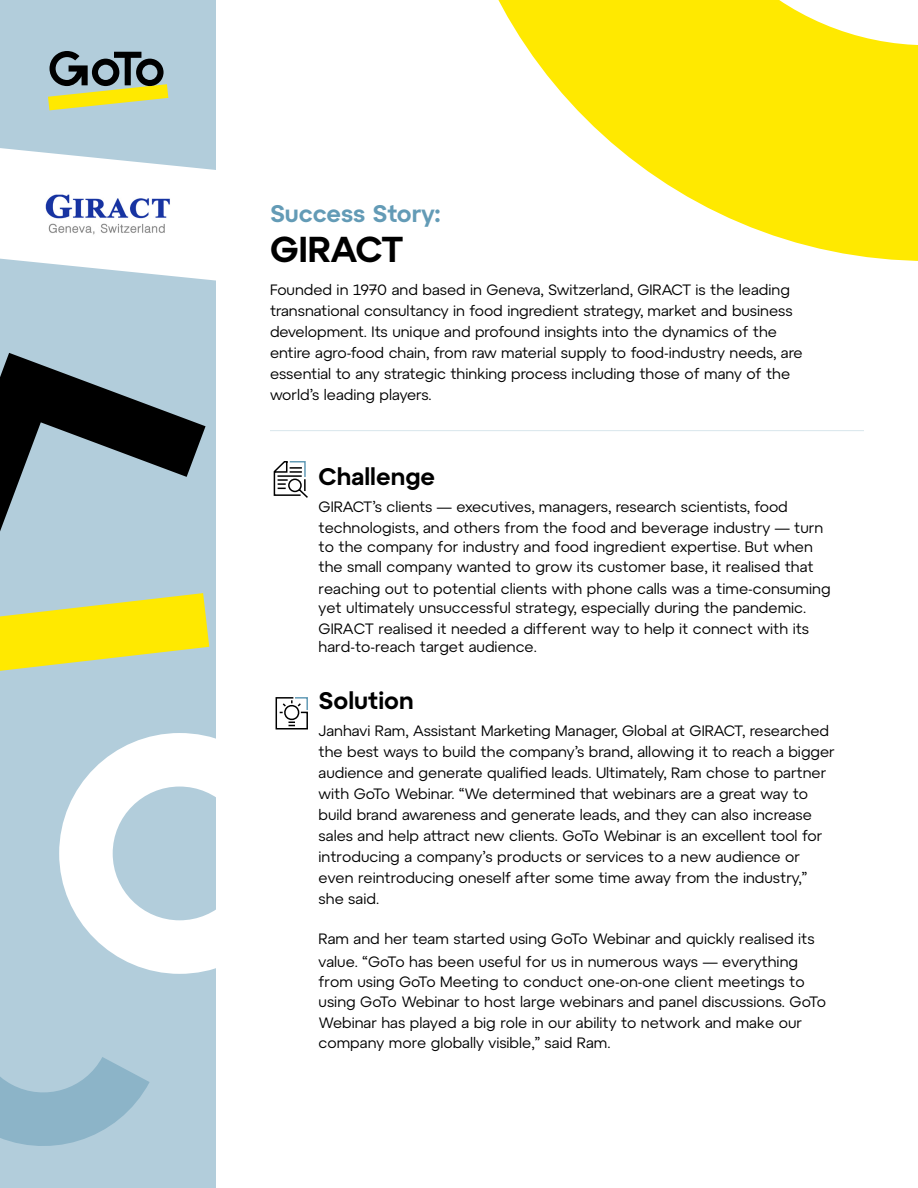
<style>
.page{position:relative;width:918px;height:1188px;background:#fff}
.page>*{position:absolute;margin:0;border:0;box-sizing:border-box;transform-origin:0 0}
.Document_Title_Black{font:600 36px "Atyp Text";color:#000}
.t1{font:600 24px "Atyp Text";color:#000}
.Document_Title_Blue{font:600 24px "Atyp Text";color:#639bb6}
.Body_Copy{font:15px/21px "Atyp Text";color:#000}
</style>
<div class="page">
<div style="left:0;top:0;width:216px;height:1188px;background:#b2cddb"></div>
<svg style="left:0;top:148px;width:216px;height:133px;fill:#fff"></svg>
<svg style="left:498px;top:0;width:420px;height:261px;fill:#ffe900"></svg>
<hr style="left:270px;top:430px;width:594px;height:1px;background:#d9e6ec">
<svg style="left:48px;top:51px;width:120px;height:59px"></svg>
<svg style="left:0;top:353px;width:206px;height:179px"></svg>
<svg style="left:0;top:593px;width:209px;height:78px"></svg>
<svg style="left:59px;top:733px;width:157px;height:241px;fill:#fff"></svg>
<svg style="left:0;top:969px;width:150px;height:177px"></svg>
<svg style="left:273px;top:461px;width:35px;height:37px"></svg>
<svg style="left:275px;top:697px;width:33px;height:33px"></svg>
<img style="left:39px;top:183px;width:138px;height:63px">
<p class="Document_Title_Blue" style="left:270px;top:195px;width:172px">Success Story:</p>
<p class="Document_Title_Black" style="left:270px;top:221px;width:134px">GIRACT</p>
<p class="Body_Copy" style="left:270px;top:279px;width:534px">Founded in 1970 and based in Geneva, Switzerland, GIRACT is the leading transnational consultancy in food ingredient strategy, market and business development. Its unique and profound insights into the dynamics of the entire agro-food chain, from raw material supply to food-industry needs, are essential to any strategic thinking process including those of many of the world’s leading players.</p>
<p class="t1" style="left:319px;top:458px;width:118px">Challenge</p>
<p class="Body_Copy" style="left:319px;top:495px;width:506px">GIRACT’s clients — executives, managers, research scientists, food technologists, and others from the food and beverage industry — turn</p>
<p class="Body_Copy" style="left:319px;top:536px;width:497px;line-height:19.8px">to the company for industry and food ingredient expertise. But when the small company wanted to grow its customer base, it realised that</p>
<p class="Body_Copy" style="left:319px;top:577px;width:513px;line-height:20.4px">reaching out to potential clients with phone calls was a time-consuming yet ultimately unsuccessful strategy, especially during the pandemic.<br>GIRACT realised it needed a different way to help it connect with its</p>
<p class="Body_Copy" style="left:319px;top:635px;width:220px">hard-to-reach target audience.</p>
<p class="t1" style="left:319px;top:682px;width:97px">Solution</p>
<p class="Body_Copy" style="left:319px;top:720px;width:518px">Janhavi Ram, Assistant Marketing Manager, Global at GIRACT, researched the best ways to build the company’s brand, allowing it to reach a bigger audience and generate qualified leads. Ultimately, Ram chose to partner with GoTo Webinar. “We determined that webinars are a great way to build brand awareness and generate leads, and they can also increase sales and help attract new clients. GoTo Webinar is an excellent tool for introducing a company’s products or services to a new audience or even reintroducing oneself after some time away from the industry,” she said.</p>
<p class="Body_Copy" style="left:319px;top:927px;width:498px;line-height:22.4px">Ram and her team started using GoTo Webinar and quickly realised its value. “GoTo has been useful for us in numerous ways — everything</p>
<p class="Body_Copy" style="left:319px;top:971px;width:509px;line-height:20.2px">from using GoTo Meeting to conduct one-on-one client meetings to using GoTo Webinar to host large webinars and panel discussions. GoTo Webinar has played a big role in our ability to network and make our company more globally visible,” said Ram.</p>
</div>
